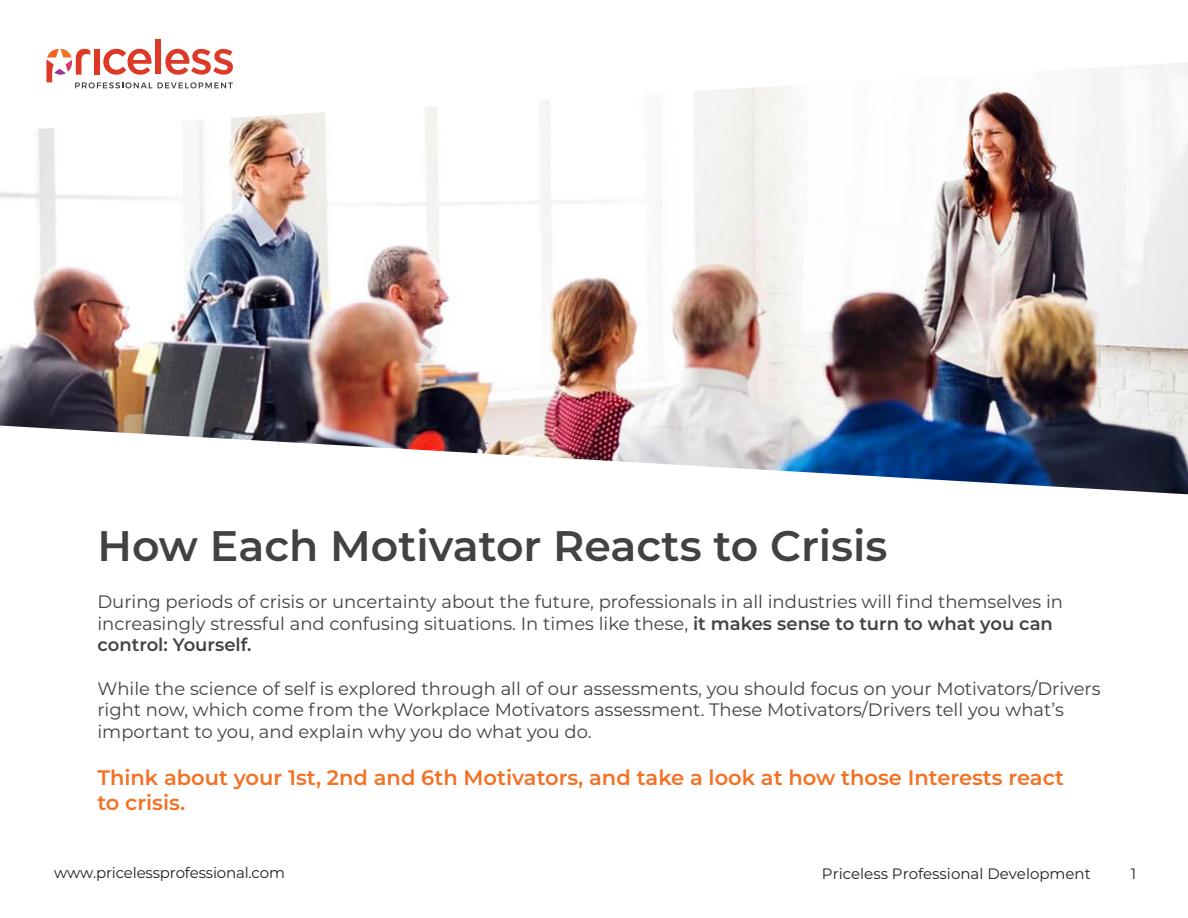
<style>
.page{position:relative;width:1188px;height:918px;background:#fff}
.page>*{position:absolute;margin:0;border:0;box-sizing:border-box;transform-origin:0 0}
.t1{font:600 42.75px "Montserrat";color:#424143}
.t2{font:600 21px/25.2px "Montserrat";color:#f37124}
.t3{font:18px/21.6px "Montserrat";color:#424143}
.t4{font:15px "Montserrat";color:#231f20}
.s1{font-weight:600}
</style>
<div class="page">
<img style="left:0;top:63px;width:1188px;height:431px">
<div style="left:156px;top:40px;width:5px;height:34px;background:#dd3926"></div>
<svg style="left:46px;top:49px;width:187px;height:39px"></svg>
<h1 class="t1" style="left:97px;top:515px;width:792px">How Each Motivator Reacts to Crisis</h1>
<p class="t3" style="left:97px;top:590px;width:967px">During periods of crisis or uncertainty about the future, professionals in all industries will find themselves in increasingly stressful and confusing situations. In times like these, <span class="s1">it makes sense to turn to what you can control: Yourself.</span></p>
<p class="t3" style="left:97px;top:677px;width:1005px">While the science of self is explored through all of our assessments, you should focus on your Motivators/Drivers right now, which come from the Workplace Motivators assessment. These Motivators/Drivers tell you what’s important to you, and explain why you do what you do.</p>
<p class="t2" style="left:97px;top:764px;width:968px">Think about your 1st, 2nd and 6th Motivators, and take a look at how those Interests react to crisis.</p>
<p class="t4" style="left:54px;top:862px;width:233px">www.pricelessprofessional.com</p>
<p class="t4" style="left:822px;top:863px;width:270px">Priceless Professional Development</p>
<p class="t4" style="left:1131px;top:863px;width:7px">1</p>
</div>
